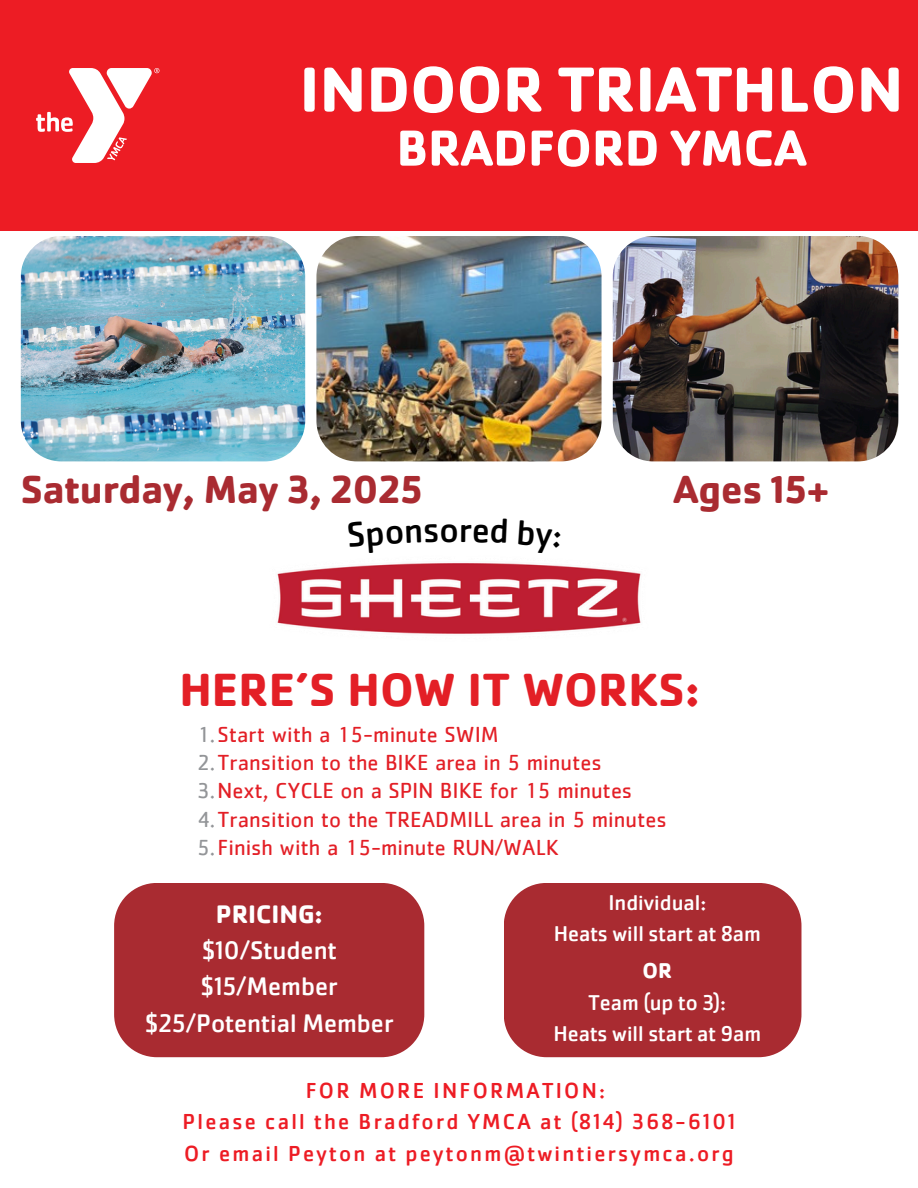
<style>
.page{position:relative;width:918px;height:1188px;background:#fff}
.page>*{position:absolute;margin:0;border:0;box-sizing:border-box;transform-origin:0 0}
.t1{font:700 66px "Cachet Pro";color:#fff}
.t2{font:700 52.5px "Cachet Pro";color:#fff}
.t3{font:700 48px "Cachet";color:#e31f26}
.t4{font:700 40.5px "Cachet Pro";color:#a92b31}
.t5{font:36px "Cachet Pro";color:#000}
.t6{font:26.4px/36.2px "Cachet Pro";color:#fff;text-align:center}
.t7{font:22.5px "Cachet";color:#e31f26}
.t8{font:22.5px "Cachet Pro";letter-spacing:.1em;color:#ed1c24}
.t9{font:22.2px "Cachet Pro";color:#fff}
.t10{font:700 22.2px "Cachet Pro";color:#fff}
.s1{color:#939598}
.s2{font-weight:700}
</style>
<div class="page">
<div style="left:0;top:0;width:918px;height:231px;background:#ed1c24"></div>
<img style="left:613px;top:236px;width:285px;height:225px;border-radius:40px">
<img style="left:21px;top:236px;width:284px;height:225px;border-radius:40px">
<img style="left:316px;top:236px;width:285px;height:225px;border-radius:40px">
<svg style="left:36px;top:68px;width:123px;height:95px"></svg>
<div style="left:114px;top:883px;width:310px;height:174px;background:#a92b31"></div>
<div style="left:504px;top:883px;width:297px;height:174px;background:#a92b31;border-radius:43px"></div>
<img style="left:277px;top:563px;width:364px;height:71px">
<h6 class="t1" style="left:300px;top:48px;width:605px">INDOOR TRIATHLON</h6>
<h6 class="t2" style="left:396px;top:115px;width:412px">BRADFORD YMCA</h6>
<p class="t4" style="left:21px;top:464px;width:403px">Saturday, May 3, 2025</p>
<p class="t4" style="left:674px;top:464px;width:157px">Ages 15+</p>
<p class="t5" style="left:439px;top:507px;width:21px">o</p>
<h4 class="t3" style="left:179px;top:659px;width:522px">HERE’S HOW IT WORKS:</h4>
<h3 class="t7" style="left:197px;top:725px;width:304px"><span class="s1">1.</span>Start with a 15-minute SWIM</h3>
<h2 class="t7" style="left:197px;top:753px;width:407px"><span class="s1">2.</span>Transition to the BIKE area in 5 minutes</h2>
<p class="t7" style="left:197px;top:781px;width:437px"><span class="s1">3.</span>Next, CYCLE on a SPIN BIKE for 15 minutes</p>
<p class="t7" style="left:197px;top:809px;width:471px"><span class="s1">4.</span>Transition to the TREADMILL area in 5 minutes</p>
<p class="t7" style="left:197px;top:837px;width:364px"><span class="s1">5.</span>Finish with a 15-minute RUN/WALK</p>
<h1 class="t6" style="left:145px;top:896px;width:250px"><span class="s2">PRICING:<br></span>$10/Student $15/Member $25/Potential Member</h1>
<p class="t9" style="left:608px;top:889px;width:99px">Individual:</p>
<p class="t9" style="left:554px;top:920px;width:209px">Heats will start at 8am</p>
<p class="t10" style="left:643px;top:956px;width:31px">OR</p>
<p class="t9" style="left:589px;top:989px;width:139px">Team (up to 3):</p>
<h3 class="t9" style="left:553px;top:1019px;width:209px">Heats will start at 9am</h3>
<p class="t8" style="left:306px;top:1076px;width:301px">FOR MORE INFORMATION:</p>
<p class="t8" style="left:183px;top:1107px;width:554px">Please call the Bradford YMCA at (814) 368-6101</p>
<h5 class="t8" style="left:184px;top:1139px;width:551px">Or email Peyton at peytonm@twintiersymca.org</h5>
</div>
